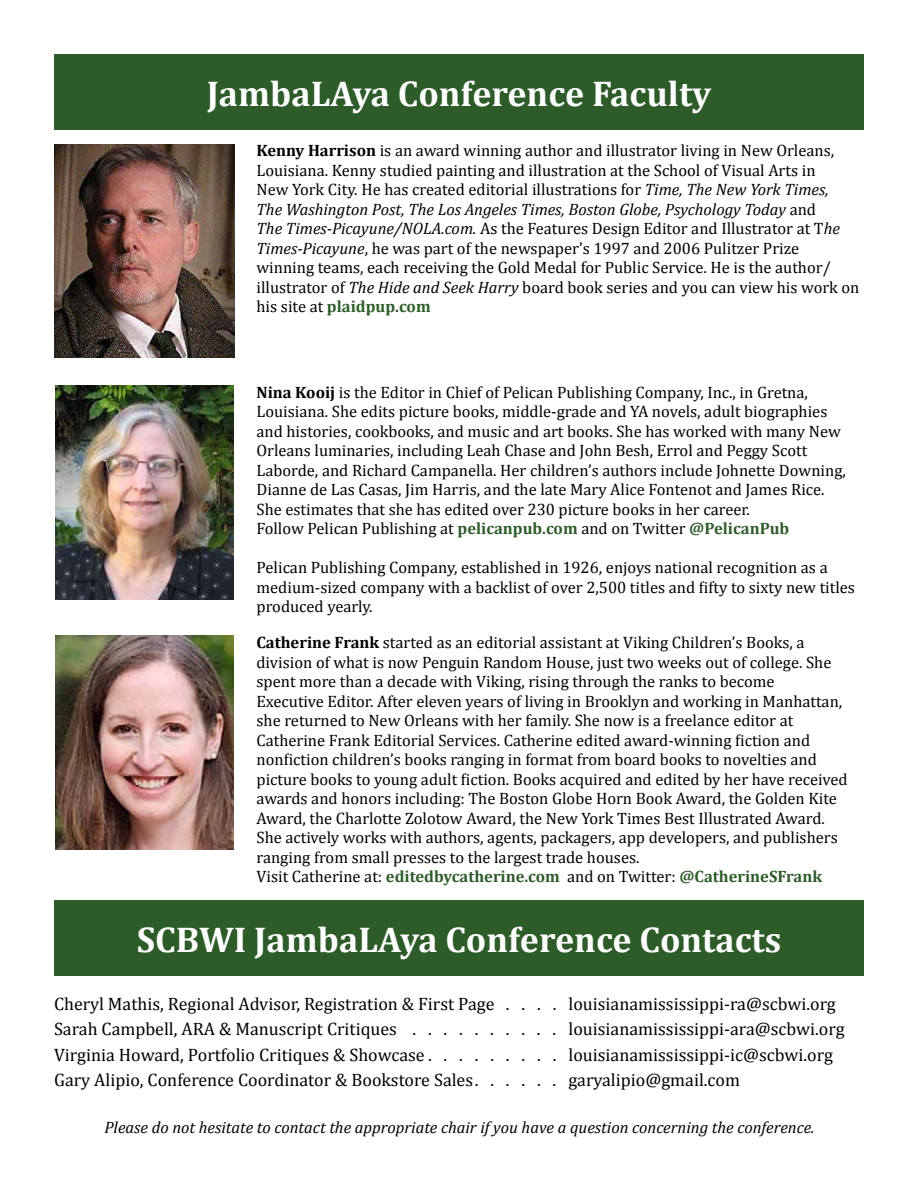
<style>
.page{position:relative;width:918px;height:1188px;background:#fff}
.page>*{position:absolute;margin:0;border:0;box-sizing:border-box;transform-origin:0 0}
.t1{font:700 36px "Cambria";color:#fff}
.t2{font:18px/25.5px "Cambria";color:#000}
.t3{font:16.5px/19.5px "Cambria";color:#000}
.t4{font:italic 16.5px "Cambria";color:#000}
.s1{font-weight:700}
.s2{font-style:italic}
.s3{font-weight:700;color:#2d5c29}
</style>
<div class="page">
<div style="left:54px;top:54px;width:810px;height:76px;background:#2d5c29"></div>
<img style="left:56px;top:636px;width:178px;height:214px">
<div style="left:54px;top:900px;width:810px;height:76px;background:#2d5c29"></div>
<img style="left:56px;top:385px;width:178px;height:214px">
<img style="left:54px;top:145px;width:180px;height:212px">
<h1 class="t1" style="left:207px;top:68px;width:506px">JambaLAya Conference Faculty</h1>
<p class="t3" style="left:256px;top:141px;width:605px"><span class="s1">Kenny Harrison</span> is an award winning author and illustrator living in New Orleans, Louisiana. Kenny studied painting and illustration at the School of Visual Arts in<br>New York City. He has created editorial illustrations for <span class="s2">Time, The New York Times,<br>The Washington Post, The Los Angeles Times, Boston Globe, Psychology Today</span> and<br><span class="s2">The Times-Picayune/NOLA.com.</span> As the Features Design Editor and Illustrator at T<span class="s2">he Times-Picayune</span>, he was part of the newspaper’s 1997 and 2006 Pulitzer Prize winning teams, each receiving the Gold Medal for Public Service. He is the author/ illustrator of <span class="s2">The Hide and Seek Harry</span> board book series and you can view his work on his site at <span class="s3">plaidpup.com</span></p>
<p class="t3" style="left:256px;top:382px;width:591px"><span class="s1">Nina Kooij</span> is the Editor in Chief of Pelican Publishing Company, Inc., in Gretna, Louisiana. She edits picture books, middle-grade and YA novels, adult biographies and histories, cookbooks, and music and art books. She has worked with many New Orleans luminaries, including Leah Chase and John Besh, Errol and Peggy Scott Laborde, and Richard Campanella. Her children’s authors include Johnette Downing, Dianne de Las Casas, Jim Harris, and the late Mary Alice Fontenot and James Rice.<br>She estimates that she has edited over 230 picture books in her career.<br>Follow Pelican Publishing at <span class="s3">pelicanpub.com</span> and on Twitter <span class="s3">@PelicanPub</span></p>
<p class="t3" style="left:256px;top:558px;width:600px">Pelican Publishing Company, established in 1926, enjoys national recognition as a medium-sized company with a backlist of over 2,500 titles and fifty to sixty new titles produced yearly.</p>
<p class="t3" style="left:256px;top:633px;width:593px"><span class="s1">Catherine Frank</span> started as an editorial assistant at Viking Children’s Books, a division of what is now Penguin Random House, just two weeks out of college. She spent more than a decade with Viking, rising through the ranks to become<br>Executive Editor. After eleven years of living in Brooklyn and working in Manhattan, she returned to New Orleans with her family. She now is a freelance editor at Catherine Frank Editorial Services. Catherine edited award-winning fiction and nonfiction children’s books ranging in format from board books to novelties and picture books to young adult fiction. Books acquired and edited by her have received awards and honors including: The Boston Globe Horn Book Award, the Golden Kite Award, the Charlotte Zolotow Award, the New York Times Best Illustrated Award.<br>She actively works with authors, agents, packagers, app developers, and publishers ranging from small presses to the largest trade houses.<br>Visit Catherine at: <span class="s3">editedbycatherine.com</span> and on Twitter: <span class="s3">@CatherineSFrank</span></p>
<h1 class="t1" style="left:137px;top:915px;width:646px">SCBWI JambaLAya Conference Contacts</h1>
<p class="t2" style="left:54px;top:991px;width:792px">Cheryl Mathis, Regional Advisor, Registration &amp; First Page . . . . louisianamississippi-ra@scbwi.org Sarah Campbell, ARA &amp; Manuscript Critiques . . . . . . . . . . louisianamississippi-ara@scbwi.org Virginia Howard, Portfolio Critiques &amp; Showcase. . . . . . . . . louisianamississippi-ic@scbwi.org Gary Alipio, Conference Coordinator &amp; Bookstore Sales. . . . . . garyalipio@gmail.com</p>
<p class="t4" style="left:105px;top:1116px;width:712px">Please do not hesitate to contact the appropriate chair if you have a question concerning the conference.</p>
</div>
